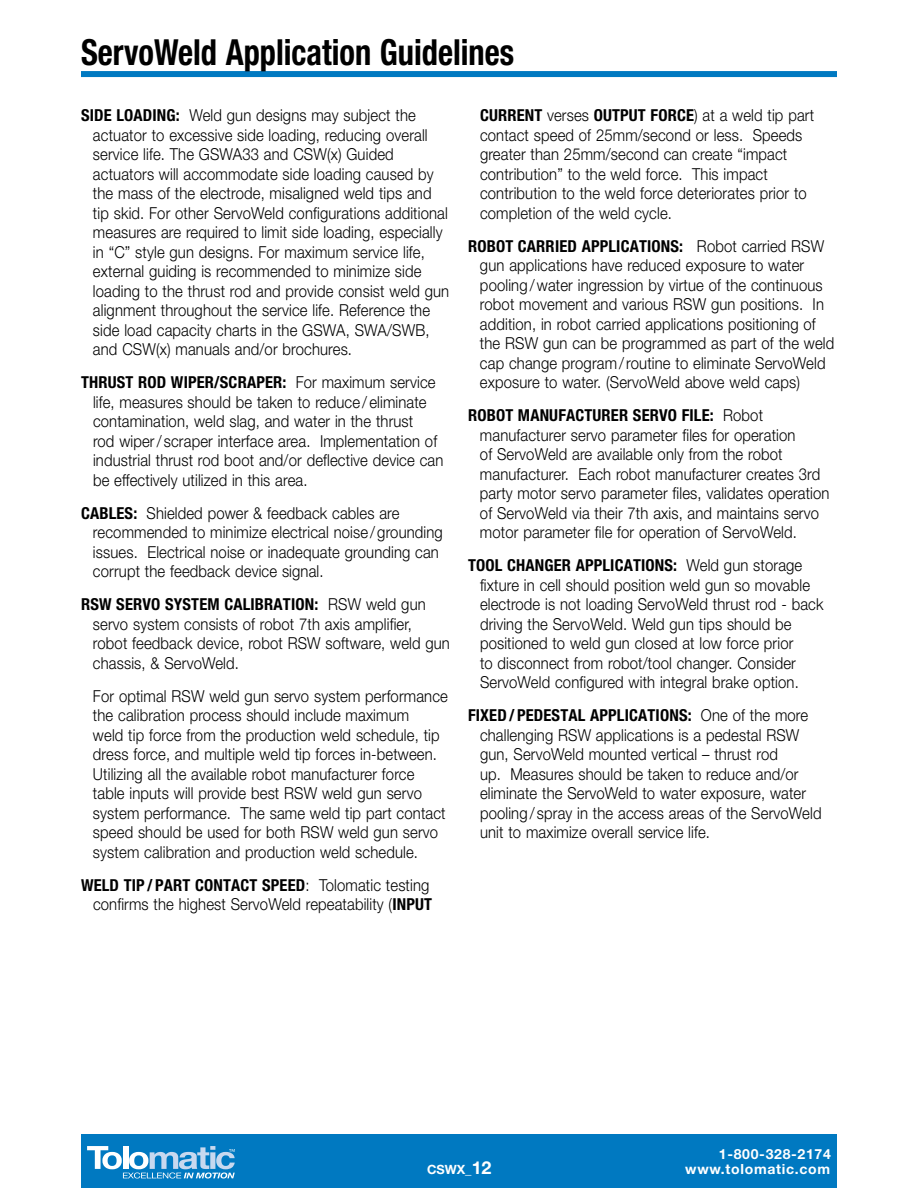
<style>
.page{position:relative;width:918px;height:1188px;background:#fff}
.page>*{position:absolute;margin:0;border:0;box-sizing:border-box;transform-origin:0 0}
.t1{font:700 condensed 36px "Helvetica Neue LT Std";color:#000;scale:.9 1}
.t2{font:300 16.5px/19.5px "Helvetica Neue LT Std";letter-spacing:.01em;color:#000;scale:.9 1}
.t3{font:700 14.1px "Helvetica Neue LT Std";letter-spacing:.05em;color:#fff}
.t4{font:700 12.75px "Helvetica Neue LT Std";color:#fff}
.s1{font-weight:700;font-stretch:condensed}
.s2{font-size:17.85px}
</style>
<div class="page">
<div style="left:81px;top:71px;width:756px;height:6px;background:#0079c1"></div>
<div style="left:81px;top:1134px;width:756px;height:54px;background:#0079c1"></div>
<svg style="left:87px;top:1146px;width:148px;height:33px"></svg>
<h1 class="t1" style="left:81px;top:31px;width:483px">ServoWeld Application Guidelines</h1>
<p class="t2" style="left:93px;top:105px;width:397px;text-indent:-12px"><span class="s1">SIDE LOADING:</span> Weld gun designs may subject the actuator to excessive side loading, reducing overall service life. The GSWA33 and CSW(x) Guided actuators will accommodate side loading caused by the mass of the electrode, misaligned weld tips and tip skid. For other ServoWeld configurations additional measures are required to limit side loading, especially in “C” style gun designs. For maximum service life, external guiding is recommended to minimize side loading to the thrust rod and provide consist weld gun alignment throughout the service life. Reference the side load capacity charts in the GSWA, SWA/SWB, and CSW(x) manuals and/or brochures.</p>
<p class="t2" style="left:93px;top:372px;width:391px;text-indent:-12px"><span class="s1">THRUST ROD WIPER/SCRAPER:</span> For maximum service life, measures should be taken to reduce / eliminate contamination, weld slag, and water in the thrust<br>rod wiper/ scraper interface area. Implementation of industrial thrust rod boot and/or deflective device can be effectively utilized in this area.</p>
<p class="t2" style="left:93px;top:503px;width:390px;text-indent:-12px"><span class="s1">CABLES:</span> Shielded power &amp; feedback cables are recommended to minimize electrical noise / grounding issues. Electrical noise or inadequate grounding can corrupt the feedback device signal.</p>
<p class="t2" style="left:93px;top:594px;width:398px;text-indent:-12px"><span class="s1">RSW SERVO SYSTEM CALIBRATION:</span> RSW weld gun servo system consists of robot 7th axis amplifier, robot feedback device, robot RSW software, weld gun chassis, &amp; ServoWeld.</p>
<p class="t2" style="left:93px;top:686px;width:396px">For optimal RSW weld gun servo system performance the calibration process should include maximum<br>weld tip force from the production weld schedule, tip dress force, and multiple weld tip forces in-between.<br>Utilizing all the available robot manufacturer force table inputs will provide best RSW weld gun servo system performance. The same weld tip part contact speed should be used for both RSW weld gun servo system calibration and production weld schedule.</p>
<p class="t2" style="left:81px;top:875px;width:392px;text-align:right"><span class="s1">WELD TIP / PART CONTACT SPEED</span>: Tolomatic testing confirms the highest ServoWeld repeatability (<span class="s1">INPUT</span></p>
<p class="t2" style="left:480px;top:105px;width:373px"><span class="s1">CURRENT</span> verses <span class="s1">OUTPUT FORCE</span>) at a weld tip part contact speed of 25mm/second or less. Speeds greater than 25mm/second can create “impact contribution” to the weld force. This impact contribution to the weld force deteriorates prior to completion of the weld cycle.</p>
<p class="t2" style="left:480px;top:236px;width:395px;text-indent:-12px"><span class="s1">ROBOT CARRIED APPLICATIONS:</span> Robot carried RSW gun applications have reduced exposure to water pooling /water ingression by virtue of the continuous robot movement and various RSW gun positions. In addition, in robot carried applications positioning of the RSW gun can be programmed as part of the weld cap change program /routine to eliminate ServoWeld exposure to water. (ServoWeld above weld caps)</p>
<p class="t2" style="left:480px;top:405px;width:390px;text-indent:-12px"><span class="s1">ROBOT MANUFACTURER SERVO FILE:</span> Robot manufacturer servo parameter files for operation<br>of ServoWeld are available only from the robot manufacturer. Each robot manufacturer creates 3rd party motor servo parameter files, validates operation of ServoWeld via their 7th axis, and maintains servo motor parameter file for operation of ServoWeld.</p>
<p class="t2" style="left:480px;top:555px;width:383px;text-indent:-12px"><span class="s1">TOOL CHANGER APPLICATIONS:</span> Weld gun storage fixture in cell should position weld gun so movable electrode is not loading ServoWeld thrust rod - back driving the ServoWeld. Weld gun tips should be positioned to weld gun closed at low force prior<br>to disconnect from robot/tool changer. Consider ServoWeld configured with integral brake option.</p>
<p class="t2" style="left:480px;top:705px;width:381px;text-indent:-12px"><span class="s1">FIXED / PEDESTAL APPLICATIONS:</span> One of the more challenging RSW applications is a pedestal RSW gun, ServoWeld mounted vertical – thrust rod<br>up. Measures should be taken to reduce and/or eliminate the ServoWeld to water exposure, water pooling / spray in the access areas of the ServoWeld unit to maximize overall service life.</p>
<p class="t3" style="left:719px;top:1145px;width:114px">1-800-328-2174</p>
<p class="t4" style="left:427px;top:1162px;width:66px">CSWX_<span class="s2">12</span></p>
<p class="t3" style="left:685px;top:1161px;width:146px">www.tolomatic.com</p>
</div>
